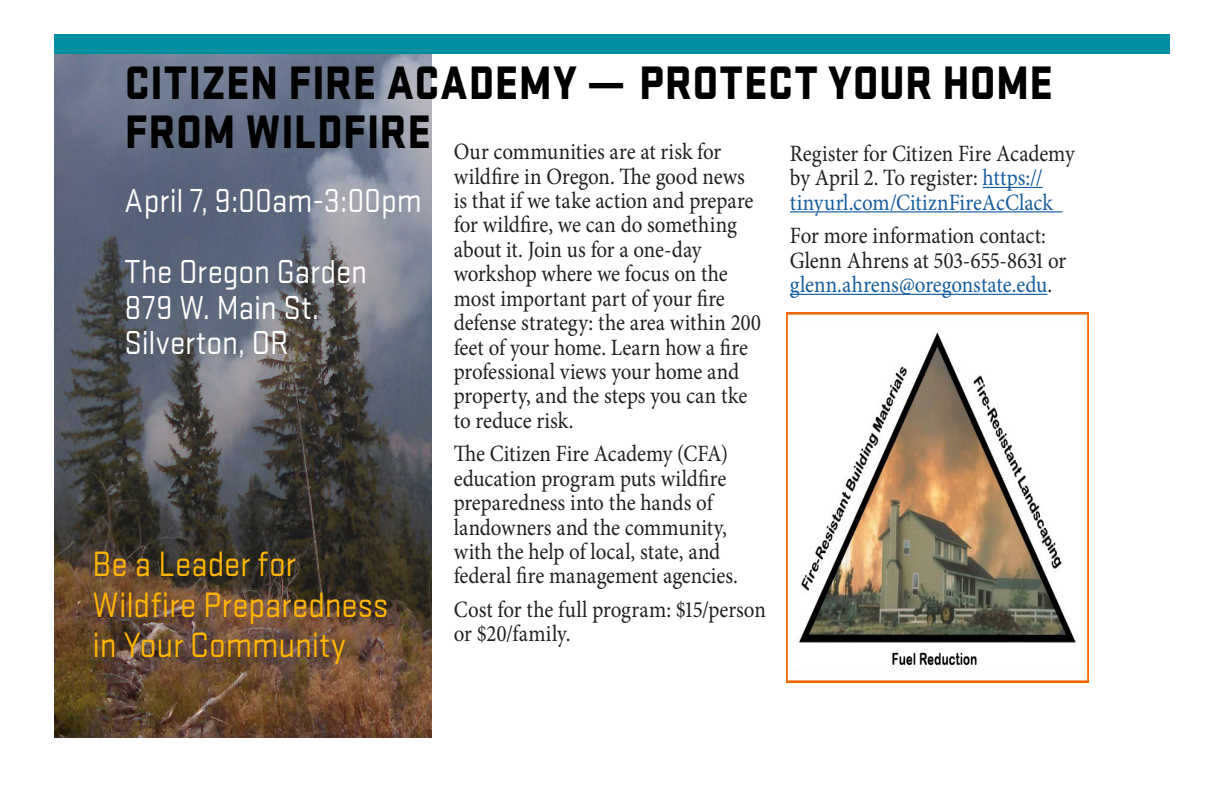
<style>
.page{position:relative;width:1224px;height:792px;background:#fff}
.page>*{position:absolute;margin:0;border:0;box-sizing:border-box;transform-origin:0 0}
.t1{font:900 48.8px/48.8px "Stratum 2";letter-spacing:.015em;color:#000;scale:.9 1}
.t2{font:36.6px/40.8px "Stratum 2";color:#ffb500;scale:.9 1}
.t3{font:34.6px/71.2px "Stratum 2";color:#fff;scale:.9 1}
.t4{font:23.4px/24.4px "Minion Pro";letter-spacing:-.005em;color:#231f20;scale:.9 1}
.s1{font-family:"Kievit Offc";font-weight:700}
.s2{color:#175d9e}
</style>
<div class="page">
<img style="left:54px;top:54px;width:378px;height:684px">
<hr style="left:983px;top:187px;width:60px;height:1px;background:#175d9e">
<hr style="left:790px;top:211px;width:272px;height:1px;background:#175d9e">
<hr style="left:790px;top:294px;width:258px;height:1px;background:#175d9e">
<img style="left:787px;top:312px;width:301px;height:371px">
<div style="left:54px;top:30px;width:1116px;height:24px;background:#008fa1"></div>
<div style="left:0;top:0;width:1224px;height:33px;background:#fff"></div>
<p class="t1" style="left:125px;top:55px;width:1033px">CITIZEN FIRE ACADEMY <span class="s1">—</span> PROTECT YOUR HOME<br>FROM WILDFIRE</p>
<p class="t4" style="left:454px;top:140px;width:343px">Our communities are at risk for wildfire in Oregon. The good news is that if we take action and prepare for wildfire, we can do something about it. Join us for a one-day workshop where we focus on the most important part of your fire defense strategy: the area within 200 feet of your home. Learn how a fire professional views your home and property, and the steps you can tke to reduce risk.</p>
<p class="t4" style="left:454px;top:442px;width:317px">The Citizen Fire Academy (CFA) education program puts wildfire preparedness into the hands of landowners and the community, with the help of local, state, and federal fire management agencies.</p>
<p class="t4" style="left:454px;top:597px;width:348px">Cost for the full program: $15/person or $20/family.</p>
<p class="t4" style="left:790px;top:141px;width:318px">Register for Citizen Fire Academy by April 2. To register: <span class="s2">https:// tinyurl.com/CitiznFireAcClack</span></p>
<p class="t4" style="left:790px;top:224px;width:309px">For more information contact:<br>Glenn Ahrens at 503-655-8631 or <span class="s2">glenn.ahrens@oregonstate.edu</span>.</p>
<p class="t3" style="left:125px;top:163px;width:332px">April 7, 9:00am-3:00pm<br>The Oregon Garden</p>
<p class="t3" style="left:125px;top:288px;width:218px;line-height:35.6px">879 W. Main St.<br>Silverton, OR</p>
<p class="t2" style="left:93px;top:542px;width:330px">Be a Leader for<br>Wildfire Preparedness in Your Community</p>
</div>
